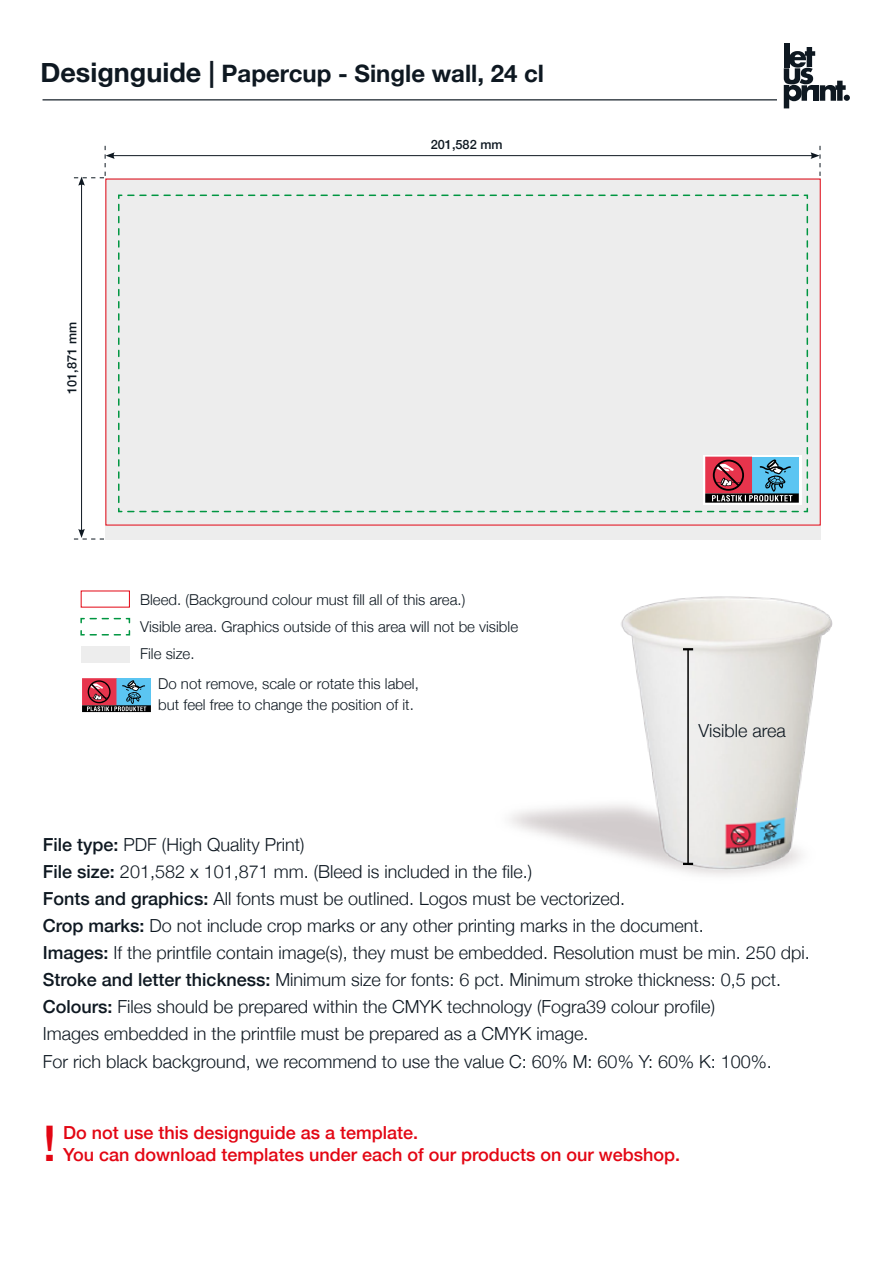
<style>
.page{position:relative;width:893px;height:1263px;background:#fff}
.page>*{position:absolute;margin:0;border:0;box-sizing:border-box;transform-origin:0 0}
.t1{font:500 49.2px "Helvetica Neue";color:#e30613}
.t2{font:700 24px "Helvetica Neue";color:#0e1821}
.t3{font:300 18px/27px "Helvetica Neue";color:#0e1821}
.t4{font:500 18px "Helvetica Neue";color:#e30613}
.t5{font:300 15px/27px "Helvetica Neue";color:#0e1821}
.t6{font:500 12.75px "Helvetica Neue";color:#0e1821}
.s1{font-size:27px}
.s2{font-weight:500}
</style>
<div class="page">
<hr style="left:43px;top:99px;width:807px;height:1px;background:#0e1821">
<div style="left:777px;top:43px;width:116px;height:75px;background:#fff"></div>
<div style="left:784px;top:43px;width:5px;height:24px;background:#0e1821"></div>
<svg style="left:784px;top:47px;width:66px;height:61px"></svg>
<svg style="left:80px;top:617px;width:51px;height:19px"></svg>
<div style="left:81px;top:646px;width:48px;height:16px;background:#ededed"></div>
<svg style="left:82px;top:678px;width:69px;height:34px;background:#7d687f"></svg>
<img style="left:509px;top:596px;width:324px;height:280px">
<hr style="left:687px;top:649px;width:2px;height:215px;background:#000">
<svg style="left:683px;top:648px;width:10px;height:2px"></svg>
<svg style="left:683px;top:863px;width:10px;height:2px"></svg>
<hr style="left:112px;top:155px;width:701px;height:1px;background:#0e1821">
<hr style="left:81px;top:183px;width:1px;height:348px;background:#0e1821">
<svg style="left:74px;top:146px;width:41px;height:40px"></svg>
<svg style="left:810px;top:146px;width:11px;height:30px"></svg>
<svg style="left:74px;top:529px;width:30px;height:11px"></svg>
<div style="left:105px;top:178px;width:716px;height:362px;background:#ededed"></div>
<svg style="left:118px;top:194px;width:691px;height:319px"></svg>
<div style="left:703px;top:455px;width:98px;height:49px;background:linear-gradient(to bottom,#fff,#fff)"></div>
<svg style="left:705px;top:457px;width:94px;height:46px;background:#7d687f"></svg>
<h2 class="t2" style="left:40px;top:55px;width:505px"><span class="s1">Designguide |</span> Papercup - Single wall, 24 cl</h2>
<p class="t6" style="left:62px;top:394px;width:73px;rotate:-90deg">101,871 mm</p>
<p class="t6" style="left:431px;top:134px;width:73px">201,582 mm</p>
<p class="t5" style="left:140px;top:585px;width:379px">Bleed. (Background colour must fill all of this area.)<br>Visible area. Graphics outside of this area will not be visible<br>File size.</p>
<p class="t5" style="left:158px;top:672px;width:262px;line-height:21px">Do not remove, scale or rotate this label, but feel free to change the position of it.</p>
<p class="t3" style="left:698px;top:716px;width:89px">Visible area</p>
<p class="t3" style="left:43px;top:830px;width:768px"><span class="s2">File type:</span> PDF (High Quality Print)<br><span class="s2">File size:</span> 201,582 x 101,871 mm. (Bleed is included in the file.)<br><span class="s2">Fonts and graphics:</span> All fonts must be outlined. Logos must be vectorized.<br><span class="s2">Crop marks:</span> Do not include crop marks or any other printing marks in the document.<br><span class="s2">Images:</span> If the printfile contain image(s), they must be embedded. Resolution must be min. 250 dpi.<br><span class="s2">Stroke and letter thickness:</span> Minimum size for fonts: 6 pct. Minimum stroke thickness: 0,5 pct.<br><span class="s2">Colours:</span> Files should be prepared within the CMYK technology (Fogra39 colour profile)<br>Images embedded in the printfile must be prepared as a CMYK image.<br>For rich black background, we recommend to use the value C: 60% M: 60% Y: 60% K: 100%.</p>
<h1 class="t1" style="left:43px;top:1103px;width:15px">!</h1>
<p class="t4" style="left:63px;top:1118px;width:356px">Do not use this designguide as a template.</p>
<p class="t4" style="left:63px;top:1140px;width:618px">You can download templates under each of our products on our webshop.</p>
</div>
